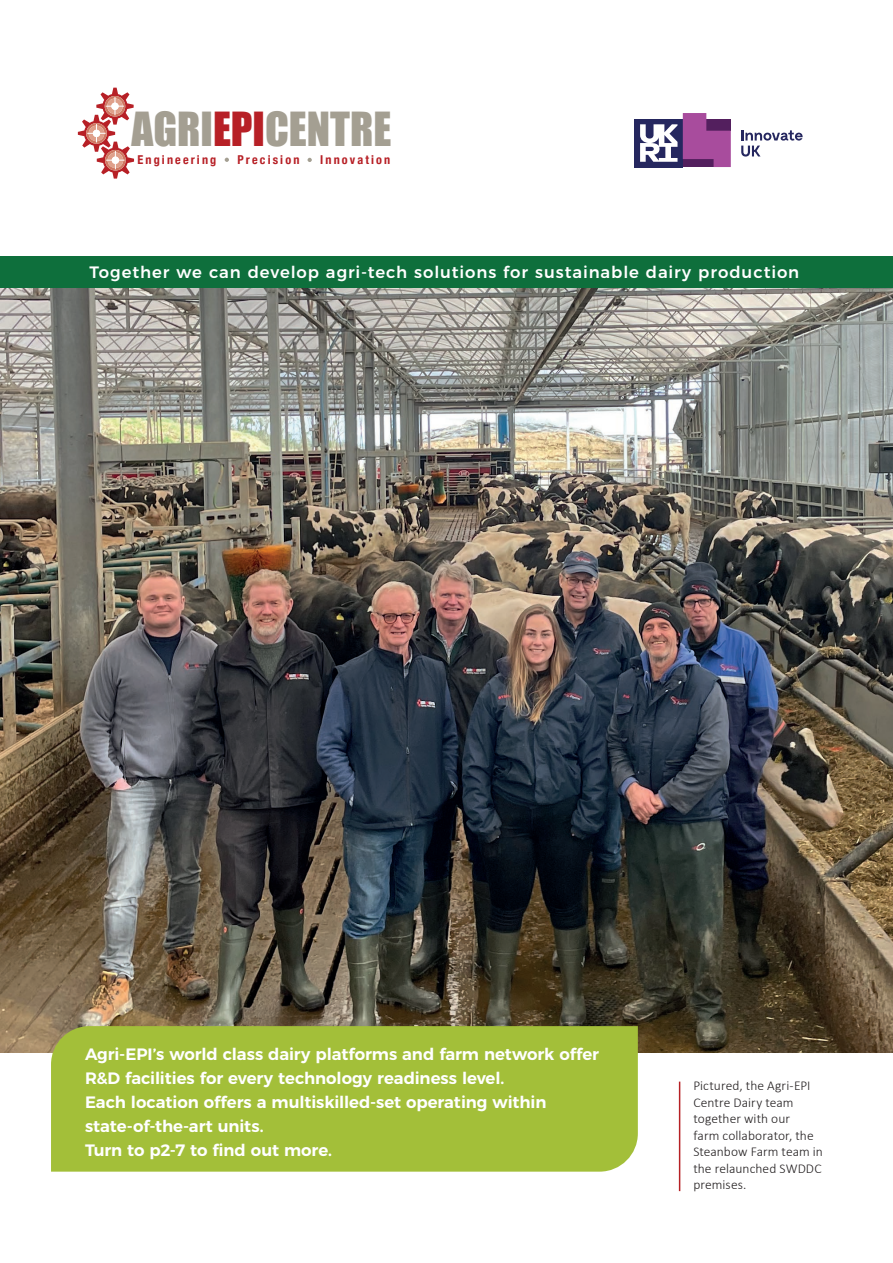
<style>
.page{position:relative;width:893px;height:1263px;background:#fff}
.page>*{position:absolute;margin:0;border:0;box-sizing:border-box;transform-origin:0 0}
.t1{font:43.2px "Impact";color:#a49f92}
.t2{font:600 16.5px/24px "Montserrat";letter-spacing:-.005em;color:#fff}
.t3{font:500 16.5px "Montserrat";letter-spacing:.055em;color:#fff}
.t4{font:300 13.5px/16.5px "Calibri";letter-spacing:.005em;color:#231f20}
.t5{font:700 condensed 12.15px "Helvetica Neue";letter-spacing:.175em;color:#b72026}
.s1{color:#b72026}
</style>
<div class="page">
<img style="left:0;top:288px;width:893px;height:764px">
<svg style="left:78px;top:88px;width:56px;height:91px"></svg>
<svg style="left:225px;top:158px;width:4px;height:4px"></svg>
<svg style="left:308px;top:158px;width:4px;height:4px"></svg>
<div style="left:0;top:257px;width:893px;height:31px;background:#0e6f3c"></div>
<div style="left:51px;top:1026px;width:587px;height:146px;background:#a3bf39"></div>
<svg style="left:741px;top:130px;width:62px;height:27px"></svg>
<div style="left:635px;top:119px;width:48px;height:48px;background:#25275f"></div>
<svg style="left:640px;top:124px;width:37px;height:38px"></svg>
<svg style="left:683px;top:113px;width:48px;height:54px;background:#9b4d95"></svg>
<hr style="left:679px;top:1081px;width:1px;height:110px;background:#b62024">
<p class="t1" style="left:132px;top:96px;width:261px">AGRI<span class="s1">EPI</span>CENTRE</p>
<p class="t5" style="left:137px;top:150px;width:80px">Engineering</p>
<p class="t5" style="left:237px;top:150px;width:63px">Precision</p>
<p class="t5" style="left:320px;top:150px;width:72px">Innovation</p>
<p class="t3" style="left:89px;top:259px;width:711px">Together we can develop agri-tech solutions for sustainable dairy production</p>
<p class="t2" style="left:85px;top:1041px;width:516px">Agri-EPI’s world class dairy platforms and farm network offer<br>R&amp;D facilities for every technology readiness level.</p>
<p class="t2" style="left:85px;top:1089px;width:463px">Each location offers a multiskilled-set operating within state-of-the-art units.</p>
<p class="t2" style="left:85px;top:1137px;width:248px">Turn to p2-7 to find out more.</p>
<p class="t4" style="left:693px;top:1077px;width:131px">Pictured, the Agri-EPI<br>Centre Dairy team together with our<br>farm collaborator, the<br>Steanbow Farm team in the relaunched SWDDC premises.</p>
</div>
